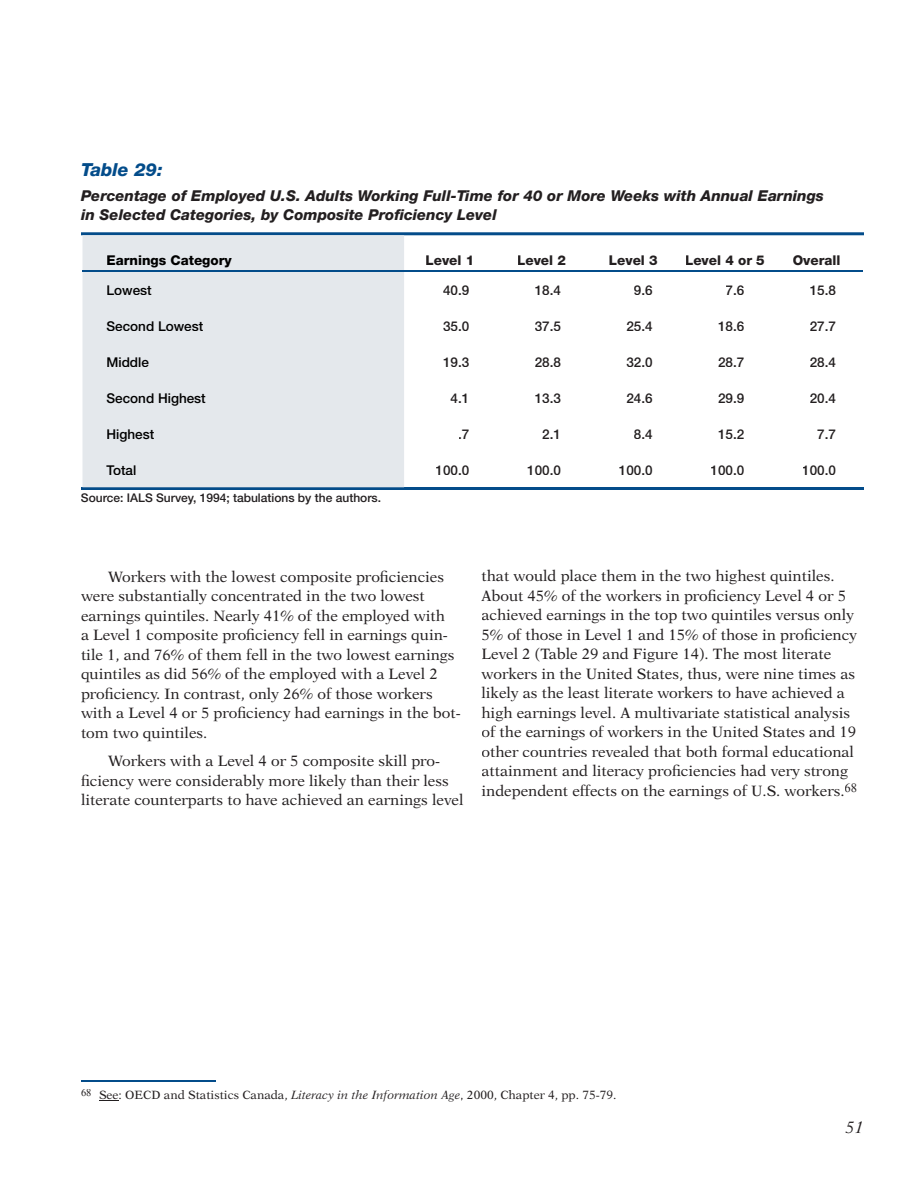
<style>
.page{position:relative;width:918px;height:1188px;background:#fff}
.page>*{position:absolute;margin:0;border:0;box-sizing:border-box;transform-origin:0 0}
.t1{font:italic 800 18px "Helvetica Neue";color:#034c8a}
.t2{font:italic 16.5px "New Aster";color:#231f20}
.t3{font:15px/19.5px "New Aster";color:#231f20}
.t4{font:italic 800 15px/19.5px "Helvetica Neue";color:#231f20}
.t5{font:500 13.5px "Helvetica Neue";color:#231f20}
.t6{font:500 13.5px "Helvetica Neue";color:#000}
.t7{font:800 13.5px "Helvetica Neue";color:#231f20}
.t8{font:800 13.5px "Helvetica Neue";color:#000}
.t9{font:12px "New Aster";color:#231f20}
.t10{font:500 12px "Helvetica Neue";color:#231f20}
.s1{font-style:italic}
</style>
<div class="page">
<svg style="left:81px;top:232px;width:783px;height:3px;background:#1b5d95"></svg>
<hr style="left:81px;top:487px;width:783px;height:3px;background:#034c8a">
<div style="left:82px;top:235px;width:322px;height:252px;background:#e4e8ec"></div>
<hr style="left:82px;top:271px;width:322px;height:1px;background:#034c8a">
<hr style="left:404px;top:271px;width:92px;height:1px;background:#034c8a">
<hr style="left:496px;top:271px;width:91px;height:1px;background:#034c8a">
<hr style="left:587px;top:271px;width:92px;height:1px;background:#034c8a">
<hr style="left:679px;top:271px;width:92px;height:1px;background:#034c8a">
<hr style="left:771px;top:271px;width:92px;height:1px;background:#034c8a">
<div style="left:107px;top:255px;width:125px;height:13px;background:#e4e8ec"></div>
<div style="left:108px;top:285px;width:43px;height:10px;background:#e4e8ec"></div>
<div style="left:107px;top:321px;width:96px;height:10px;background:#e4e8ec"></div>
<div style="left:108px;top:357px;width:41px;height:10px;background:#e4e8ec"></div>
<div style="left:107px;top:393px;width:98px;height:12px;background:#e4e8ec"></div>
<div style="left:107px;top:429px;width:47px;height:12px;background:#e4e8ec"></div>
<div style="left:107px;top:465px;width:28px;height:10px;background:#e4e8ec"></div>
<hr style="left:81px;top:1080px;width:135px;height:1px;background:#034c8a">
<svg style="left:99px;top:1100px;width:20px;height:1px"></svg>
<p class="t1" style="left:81px;top:159px;width:83px">Table 29:</p>
<p class="t4" style="left:81px;top:186px;width:744px">Percentage of Employed U.S. Adults Working Full-Time for 40 or More Weeks with Annual Earnings in Selected Categories, by Composite Proficiency Level</p>
<p class="t8" style="left:106px;top:252px;width:127px">Earnings Category</p>
<p class="t7" style="left:426px;top:252px;width:50px">Level 1</p>
<p class="t7" style="left:517px;top:252px;width:50px">Level 2</p>
<p class="t7" style="left:609px;top:252px;width:50px">Level 3</p>
<p class="t7" style="left:685px;top:252px;width:81px">Level 4 or 5</p>
<p class="t7" style="left:793px;top:252px;width:49px">Overall</p>
<p class="t6" style="left:106px;top:282px;width:47px">Lowest</p>
<p class="t5" style="left:443px;top:282px;width:28px">40.9</p>
<p class="t5" style="left:535px;top:282px;width:28px">18.4</p>
<p class="t5" style="left:634px;top:282px;width:20px">9.6</p>
<p class="t5" style="left:726px;top:282px;width:20px">7.6</p>
<p class="t5" style="left:810px;top:282px;width:28px">15.8</p>
<p class="t6" style="left:106px;top:318px;width:98px">Second Lowest</p>
<p class="t5" style="left:443px;top:318px;width:28px">35.0</p>
<p class="t5" style="left:535px;top:318px;width:28px">37.5</p>
<p class="t5" style="left:626px;top:318px;width:28px">25.4</p>
<p class="t5" style="left:718px;top:318px;width:28px">18.6</p>
<p class="t5" style="left:810px;top:318px;width:28px">27.7</p>
<p class="t6" style="left:106px;top:354px;width:44px">Middle</p>
<p class="t5" style="left:443px;top:354px;width:28px">19.3</p>
<p class="t5" style="left:535px;top:354px;width:28px">28.8</p>
<p class="t5" style="left:626px;top:354px;width:28px">32.0</p>
<p class="t5" style="left:718px;top:354px;width:28px">28.7</p>
<p class="t5" style="left:810px;top:354px;width:28px">28.4</p>
<p class="t6" style="left:106px;top:390px;width:101px">Second Highest</p>
<p class="t5" style="left:451px;top:390px;width:20px">4.1</p>
<p class="t5" style="left:535px;top:390px;width:28px">13.3</p>
<p class="t5" style="left:626px;top:390px;width:28px">24.6</p>
<p class="t5" style="left:718px;top:390px;width:28px">29.9</p>
<p class="t5" style="left:810px;top:390px;width:28px">20.4</p>
<p class="t6" style="left:106px;top:426px;width:49px">Highest</p>
<p class="t5" style="left:458px;top:426px;width:13px">.7</p>
<p class="t5" style="left:542px;top:426px;width:20px">2.1</p>
<p class="t5" style="left:634px;top:426px;width:20px">8.4</p>
<p class="t5" style="left:718px;top:426px;width:28px">15.2</p>
<p class="t5" style="left:817px;top:426px;width:20px">7.7</p>
<p class="t6" style="left:106px;top:462px;width:31px">Total</p>
<p class="t5" style="left:436px;top:462px;width:35px">100.0</p>
<p class="t5" style="left:527px;top:462px;width:35px">100.0</p>
<p class="t5" style="left:619px;top:462px;width:35px">100.0</p>
<p class="t5" style="left:711px;top:462px;width:35px">100.0</p>
<p class="t5" style="left:802px;top:462px;width:35px">100.0</p>
<p class="t10" style="left:81px;top:491px;width:302px">Source: IALS Survey, 1994; tabulations by the authors.</p>
<p class="t3" style="left:81px;top:567px;width:381px;text-indent:27px">Workers with the lowest composite proficiencies were substantially concentrated in the two lowest earnings quintiles. Nearly 41% of the employed with<br>a Level 1 composite proficiency fell in earnings quin&shy;tile 1, and 76% of them fell in the two lowest earnings quintiles as did 56% of the employed with a Level 2 proficiency. In contrast, only 26% of those workers with a Level 4 or 5 proficiency had earnings in the bot&shy;tom two quintiles.</p>
<p class="t3" style="left:81px;top:751px;width:384px;text-indent:27px">Workers with a Level 4 or 5 composite skill pro&shy;ficiency were considerably more likely than their less literate counterparts to have achieved an earnings level</p>
<p class="t3" style="left:482px;top:566px;width:377px">that would place them in the two highest quintiles.<br>About 45% of the workers in proficiency Level 4 or 5 achieved earnings in the top two quintiles versus only 5% of those in Level 1 and 15% of those in proficiency Level 2 (Table 29 and Figure 14). The most literate workers in the United States, thus, were nine times as likely as the least literate workers to have achieved a high earnings level. A multivariate statistical analysis of the earnings of workers in the United States and 19 other countries revealed that both formal educational attainment and literacy proficiencies had very strong independent effects on the earnings of U.S. workers.<sup>68</sup></p>
<p class="t9" style="left:81px;top:1088px;width:537px"><sup>68</sup> See: OECD and Statistics Canada, <span class="s1">Literacy in the Information Age</span>, 2000, Chapter 4, pp. 75-79.</p>
<p class="t2" style="left:846px;top:1118px;width:20px">51</p>
</div>
